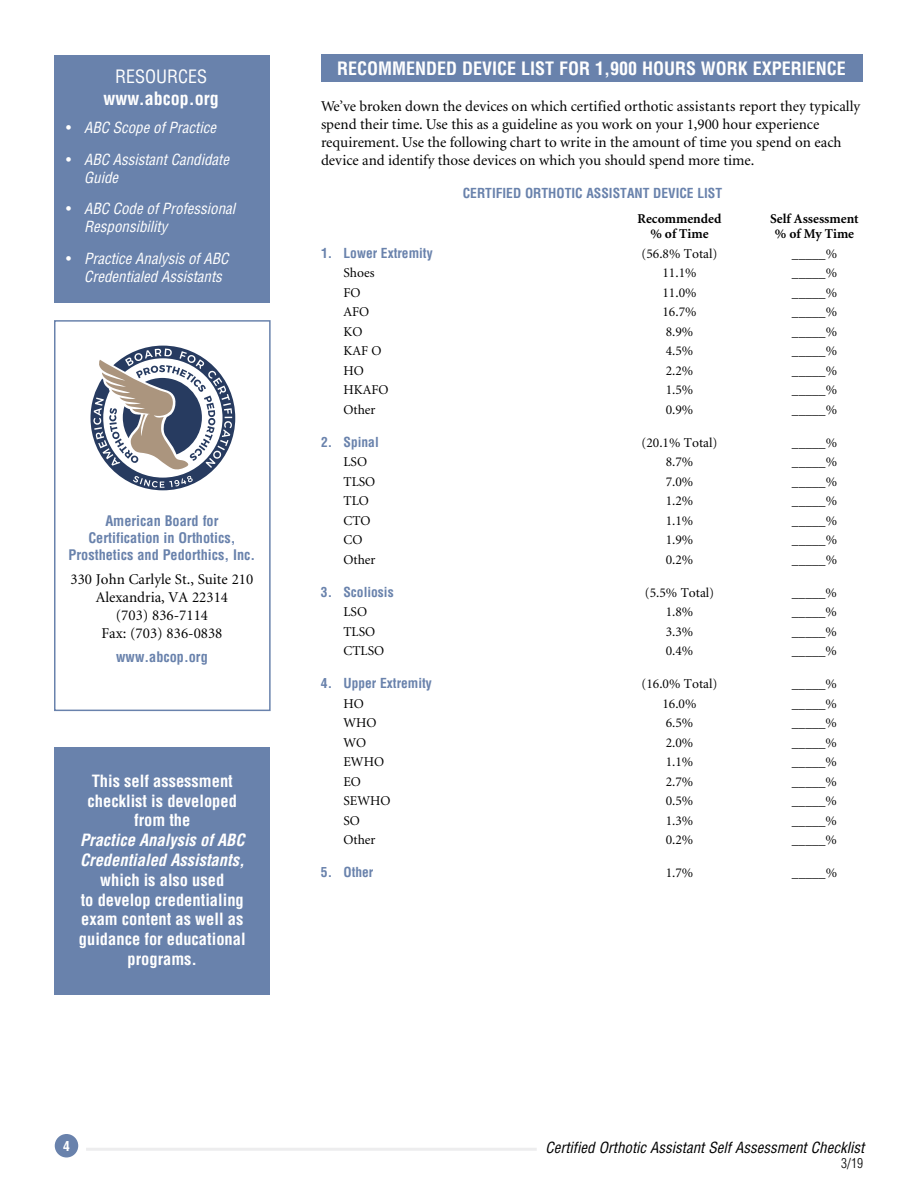
<style>
.page{position:relative;width:918px;height:1188px;background:#fff}
.page>*{position:absolute;margin:0;border:0;box-sizing:border-box;transform-origin:0 0}
.t1{font:700 condensed 18px "Helvetica";color:#fff}
.t2{font:condensed 18px "Helvetica";color:#fff}
.t3{font:700 condensed 16.5px/19.8px "Helvetica";color:#fff;text-align:center}
.t4{font:italic 700 condensed 16.5px/19.8px "Helvetica";color:#fff}
.t5{font:15px/18px "Minion";color:#000;text-align:center}
.t6{font:italic condensed 15px/18px "Helvetica";color:#fff}
.t7{font:italic condensed 15px "Helvetica";color:#000}
.t8{font:700 condensed 14.25px/17.1px "Helvetica";color:#6982ac;text-align:center}
.t9{font:13.5px "Minion";color:#000}
.t10{font:700 condensed 13.5px "Helvetica";color:#6982ac}
.t11{font:700 13.5px "Minion";color:#000}
.t12{font:300 condensed 13.5px "Helvetica";color:#000}
.t13{font:700 condensed 13.5px "Helvetica";color:#fff}
.s1{font-style:normal}
</style>
<div class="page">
<div style="left:55px;top:747px;width:215px;height:248px;background:#6982ac"></div>
<div style="left:54px;top:320px;width:217px;height:391px;border:2px solid #6982ac"></div>
<div style="left:55px;top:55px;width:215px;height:247px;background:#6982ac"></div>
<div style="left:321px;top:54px;width:541px;height:27px;background:#6982ac"></div>
<div style="left:55px;top:1134px;width:23px;height:24px;background:#6982ac;border-radius:50%"></div>
<hr style="left:86px;top:1148px;width:451px;height:3px;background:#ededee">
<svg style="left:91px;top:346px;width:144px;height:144px"></svg>
<h1 class="t2" style="left:115px;top:65px;width:94px">RESOURCES</h1>
<h1 class="t1" style="left:104px;top:87px;width:117px">www.abcop.org</h1>
<p class="t6" style="left:66px;top:118px;width:152px"><span class="s1">•</span> ABC Scope of Practice</p>
<p class="t6" style="left:84px;top:150px;width:146px;text-indent:-18px"><span class="s1">•</span> ABC Assistant Candidate<br>Guide</p>
<p class="t6" style="left:84px;top:199px;width:153px;text-indent:-18px"><span class="s1">•</span> ABC Code of Professional<br>Responsibility</p>
<p class="t6" style="left:84px;top:249px;width:146px;text-indent:-18px"><span class="s1">•</span> Practice Analysis of ABC<br>Credentialed Assistants</p>
<p class="t8" style="left:69px;top:512px;width:188px">American Board for<br>Certification in Orthotics,<br>Prosthetics and Pedorthics, Inc.</p>
<p class="t5" style="left:71px;top:571px;width:184px">330 John Carlyle St., Suite 210<br>Alexandria, VA 22314<br>(703) 836-7114<br>Fax: (703) 836-0838</p>
<p class="t8" style="left:116px;top:648px;width:93px">www.abcop.org</p>
<p class="t3" style="left:88px;top:771px;width:151px">This self assessment checklist is developed from the</p>
<p class="t4" style="left:80px;top:830px;width:166px">Practice Analysis of ABC<br>Credentialed Assistants,</p>
<p class="t3" style="left:79px;top:870px;width:168px">which is also used<br>to develop credentialing exam content as well as guidance for educational programs.</p>
<h1 class="t1" style="left:337px;top:58px;width:510px">RECOMMENDED DEVICE LIST FOR 1,900 HOURS WORK EXPERIENCE</h1>
<p class="t5" style="left:321px;top:98px;width:541px;text-align:left">We’ve broken down the devices on which certified orthotic assistants report they typically spend their time. Use this as a guideline as you work on your 1,900 hour experience requirement. Use the following chart to write in the amount of time you spend on each device and identify those devices on which you should spend more time.</p>
<p class="t10" style="left:463px;top:185px;width:261px">CERTIFIED ORTHOTIC ASSISTANT DEVICE LIST</p>
<p class="t11" style="left:638px;top:212px;width:85px">Recommended</p>
<p class="t11" style="left:770px;top:212px;width:90px">Self Assessment</p>
<p class="t11" style="left:650px;top:227px;width:60px">% of Time</p>
<p class="t11" style="left:775px;top:227px;width:81px">% of My Time</p>
<p class="t10" style="left:321px;top:245px;width:113px">1. Lower Extremity</p>
<p class="t9" style="left:641px;top:247px;width:78px">(56.8% Total)</p>
<p class="t9" style="left:792px;top:247px;width:47px">_____%</p>
<p class="t9" style="left:344px;top:266px;width:33px">Shoes</p>
<p class="t9" style="left:662px;top:266px;width:36px">11.1%</p>
<p class="t9" style="left:792px;top:266px;width:47px">_____%</p>
<p class="t9" style="left:344px;top:286px;width:19px">FO</p>
<p class="t9" style="left:662px;top:286px;width:36px">11.0%</p>
<p class="t9" style="left:792px;top:286px;width:47px">_____%</p>
<p class="t9" style="left:344px;top:305px;width:27px">AFO</p>
<p class="t9" style="left:662px;top:305px;width:36px">16.7%</p>
<p class="t9" style="left:792px;top:305px;width:47px">_____%</p>
<p class="t9" style="left:344px;top:325px;width:20px">KO</p>
<p class="t9" style="left:666px;top:325px;width:29px">8.9%</p>
<p class="t9" style="left:792px;top:325px;width:47px">_____%</p>
<p class="t9" style="left:344px;top:344px;width:40px">KAF O</p>
<p class="t9" style="left:666px;top:344px;width:29px">4.5%</p>
<p class="t9" style="left:792px;top:344px;width:47px">_____%</p>
<p class="t9" style="left:344px;top:364px;width:22px">HO</p>
<p class="t9" style="left:666px;top:364px;width:29px">2.2%</p>
<p class="t9" style="left:792px;top:364px;width:47px">_____%</p>
<p class="t9" style="left:344px;top:383px;width:46px">HKAFO</p>
<p class="t9" style="left:666px;top:383px;width:29px">1.5%</p>
<p class="t9" style="left:792px;top:383px;width:47px">_____%</p>
<p class="t9" style="left:344px;top:403px;width:34px">Other</p>
<p class="t9" style="left:666px;top:403px;width:29px">0.9%</p>
<p class="t9" style="left:792px;top:403px;width:47px">_____%</p>
<p class="t10" style="left:321px;top:434px;width:59px">2. Spinal</p>
<p class="t9" style="left:641px;top:436px;width:78px">(20.1% Total)</p>
<p class="t9" style="left:792px;top:436px;width:47px">_____%</p>
<p class="t9" style="left:343px;top:455px;width:25px">LSO</p>
<p class="t9" style="left:666px;top:455px;width:29px">8.7%</p>
<p class="t9" style="left:792px;top:455px;width:47px">_____%</p>
<p class="t9" style="left:343px;top:475px;width:33px">TLSO</p>
<p class="t9" style="left:666px;top:475px;width:29px">7.0%</p>
<p class="t9" style="left:792px;top:475px;width:47px">_____%</p>
<p class="t9" style="left:343px;top:494px;width:27px">TLO</p>
<p class="t9" style="left:666px;top:494px;width:29px">1.2%</p>
<p class="t9" style="left:792px;top:494px;width:47px">_____%</p>
<p class="t9" style="left:343px;top:514px;width:29px">CTO</p>
<p class="t9" style="left:666px;top:514px;width:29px">1.1%</p>
<p class="t9" style="left:792px;top:514px;width:47px">_____%</p>
<p class="t9" style="left:343px;top:533px;width:20px">CO</p>
<p class="t9" style="left:666px;top:533px;width:29px">1.9%</p>
<p class="t9" style="left:792px;top:533px;width:47px">_____%</p>
<p class="t9" style="left:343px;top:553px;width:34px">Other</p>
<p class="t9" style="left:666px;top:553px;width:29px">0.2%</p>
<p class="t9" style="left:792px;top:553px;width:47px">_____%</p>
<p class="t10" style="left:321px;top:584px;width:74px">3. Scoliosis</p>
<p class="t9" style="left:645px;top:586px;width:71px">(5.5% Total)</p>
<p class="t9" style="left:792px;top:586px;width:47px">_____%</p>
<p class="t9" style="left:343px;top:605px;width:25px">LSO</p>
<p class="t9" style="left:666px;top:605px;width:29px">1.8%</p>
<p class="t9" style="left:792px;top:605px;width:47px">_____%</p>
<p class="t9" style="left:343px;top:625px;width:33px">TLSO</p>
<p class="t9" style="left:666px;top:625px;width:29px">3.3%</p>
<p class="t9" style="left:792px;top:625px;width:47px">_____%</p>
<p class="t9" style="left:343px;top:644px;width:42px">CTLSO</p>
<p class="t9" style="left:666px;top:644px;width:29px">0.4%</p>
<p class="t9" style="left:792px;top:644px;width:47px">_____%</p>
<p class="t10" style="left:321px;top:675px;width:112px">4. Upper Extremity</p>
<p class="t9" style="left:641px;top:677px;width:78px">(16.0% Total)</p>
<p class="t9" style="left:792px;top:677px;width:47px">_____%</p>
<p class="t9" style="left:343px;top:697px;width:22px">HO</p>
<p class="t9" style="left:662px;top:697px;width:36px">16.0%</p>
<p class="t9" style="left:792px;top:697px;width:47px">_____%</p>
<p class="t9" style="left:343px;top:716px;width:35px">WHO</p>
<p class="t9" style="left:666px;top:716px;width:29px">6.5%</p>
<p class="t9" style="left:792px;top:716px;width:47px">_____%</p>
<p class="t9" style="left:343px;top:736px;width:24px">WO</p>
<p class="t9" style="left:666px;top:736px;width:29px">2.0%</p>
<p class="t9" style="left:792px;top:736px;width:47px">_____%</p>
<p class="t9" style="left:343px;top:755px;width:42px">EWHO</p>
<p class="t9" style="left:666px;top:755px;width:29px">1.1%</p>
<p class="t9" style="left:792px;top:755px;width:47px">_____%</p>
<p class="t9" style="left:343px;top:775px;width:19px">EO</p>
<p class="t9" style="left:666px;top:775px;width:29px">2.7%</p>
<p class="t9" style="left:792px;top:775px;width:47px">_____%</p>
<p class="t9" style="left:343px;top:794px;width:49px">SEWHO</p>
<p class="t9" style="left:666px;top:794px;width:29px">0.5%</p>
<p class="t9" style="left:792px;top:794px;width:47px">_____%</p>
<p class="t9" style="left:343px;top:814px;width:18px">SO</p>
<p class="t9" style="left:666px;top:814px;width:29px">1.3%</p>
<p class="t9" style="left:792px;top:814px;width:47px">_____%</p>
<p class="t9" style="left:343px;top:833px;width:34px">Other</p>
<p class="t9" style="left:666px;top:833px;width:29px">0.2%</p>
<p class="t9" style="left:792px;top:833px;width:47px">_____%</p>
<p class="t10" style="left:321px;top:864px;width:54px">5. Other</p>
<p class="t9" style="left:666px;top:866px;width:29px">1.7%</p>
<p class="t9" style="left:792px;top:866px;width:47px">_____%</p>
<p class="t13" style="left:63px;top:1138px;width:8px">4</p>
<p class="t7" style="left:545px;top:1138px;width:320px">Certified Orthotic Assistant Self Assessment Checklist</p>
<p class="t12" style="left:841px;top:1155px;width:23px">3/19</p>
</div>
